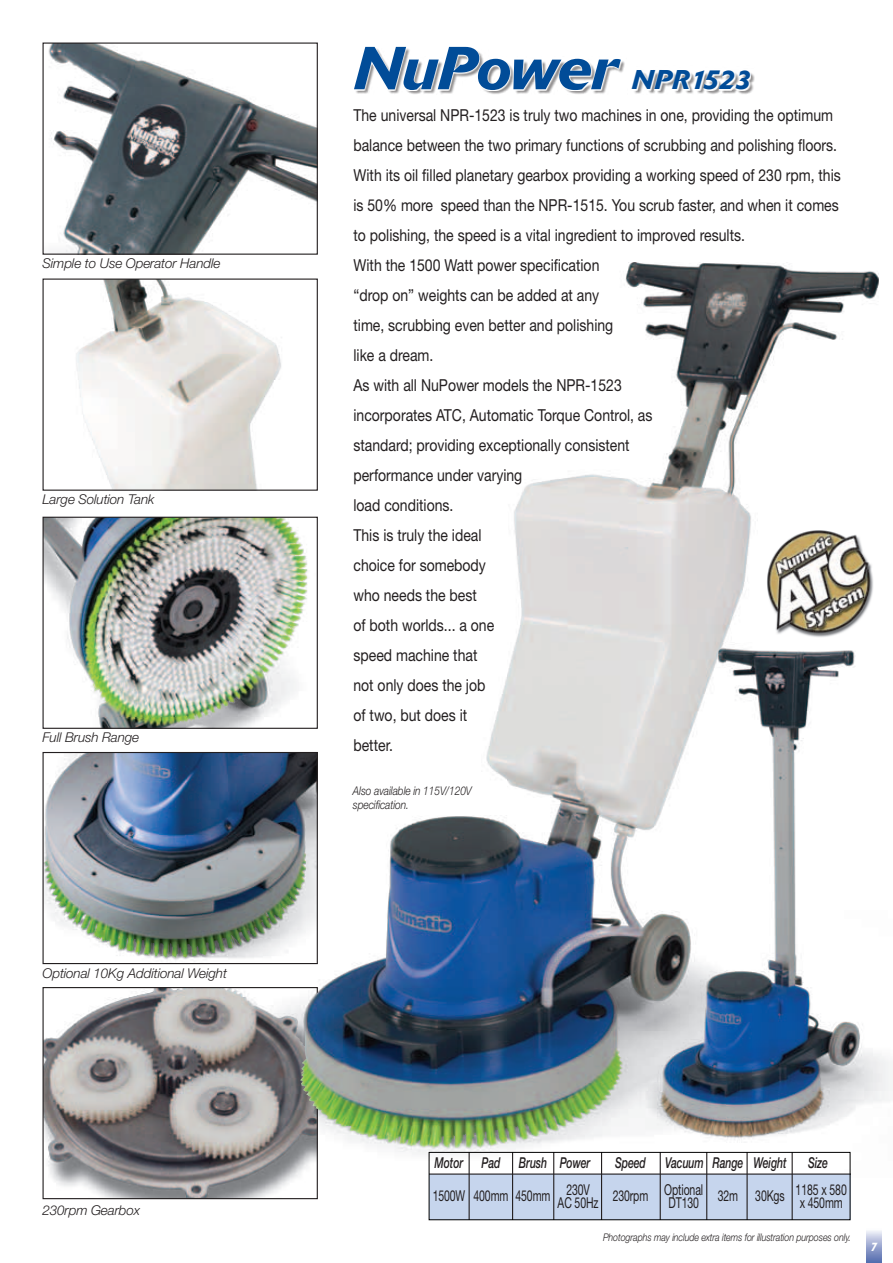
<style>
.page{position:relative;width:893px;height:1263px;background:#fff}
.page>*{position:absolute;margin:0;border:0;box-sizing:border-box;transform-origin:0 0}
.t1{font:italic 500 60px "Delta Jaeger";letter-spacing:-.01em;color:#014c98}
.t2{font:italic 500 27px "Delta Jaeger";letter-spacing:-.02em;color:#014c98}
.t3{font:16.5px/30px "Helvetica Neue LT Std";color:#231f20;scale:.85 1}
.t4{font:15px/13.5px "Helvetica Neue LT Std";letter-spacing:-.01em;color:#231f20;scale:.7 1}
.t5{font:italic 500 15px "Helvetica Neue LT Std";letter-spacing:-.01em;color:#231f20;scale:.7 1}
.t6{font:italic 300 13.5px "Helvetica Neue LT Std";letter-spacing:-.01em;color:#231f20}
.t7{font:italic 300 12px/13.5px "Helvetica Neue LT Std";letter-spacing:-.01em;color:#231f20;scale:.85 1}
.t8{font:italic 500 12px "Delta Jaeger";color:#fff;scale:.85 1}
.t9{font:italic 300 10.5px "Helvetica Neue LT Std";letter-spacing:-.01em;color:#231f20;scale:.85 1}
</style>
<div class="page">
<div style="left:866px;top:1229px;width:16px;height:34px;background:linear-gradient(to bottom,#f2f1f9,#526bae)"></div>
<img style="left:240px;top:263px;width:653px;height:915px">
<img style="left:48px;top:45px;width:268px;height:208px">
<img style="left:50px;top:45px;width:23px;height:19px">
<div style="left:43px;top:43px;width:275px;height:212px;border:1px solid #231f20"></div>
<img style="left:76px;top:281px;width:240px;height:208px">
<img style="left:151px;top:281px;width:13px;height:27px">
<div style="left:43px;top:279px;width:275px;height:212px;border:1px solid #231f20"></div>
<img style="left:45px;top:519px;width:271px;height:208px">
<img style="left:83px;top:519px;width:14px;height:28px">
<div style="left:43px;top:517px;width:275px;height:212px;border:1px solid #231f20"></div>
<img style="left:45px;top:754px;width:271px;height:208px">
<img style="left:60px;top:754px;width:26px;height:22px">
<div style="left:43px;top:752px;width:275px;height:212px;border:1px solid #231f20"></div>
<img style="left:45px;top:989px;width:271px;height:208px">
<div style="left:43px;top:987px;width:275px;height:212px;border:1px solid #231f20"></div>
<div style="left:355px;top:49px;width:400px;height:46px;background:#231f20;opacity:.5"></div>
<svg style="left:355px;top:48px;width:395px;height:43px"></svg>
<img style="left:626px;top:262px;width:65px;height:67px">
<div style="left:429px;top:1174px;width:421px;height:46px;background:#c6d5ed"></div>
<hr style="left:429px;top:1173px;width:421px;height:1px;background:#231f20">
<hr style="left:469px;top:1152px;width:1px;height:68px;background:#231f20">
<hr style="left:512px;top:1152px;width:1px;height:68px;background:#231f20">
<hr style="left:553px;top:1152px;width:1px;height:68px;background:#231f20">
<hr style="left:601px;top:1152px;width:1px;height:68px;background:#231f20">
<hr style="left:660px;top:1152px;width:1px;height:68px;background:#231f20">
<hr style="left:706px;top:1152px;width:1px;height:68px;background:#231f20">
<hr style="left:746px;top:1152px;width:2px;height:68px;background:#231f20">
<hr style="left:792px;top:1152px;width:1px;height:68px;background:#231f20">
<div style="left:429px;top:1152px;width:421px;height:68px;border:1px solid #000"></div>
<img style="left:718px;top:649px;width:37px;height:26px">
<img style="left:767px;top:529px;width:109px;height:110px">
<img style="left:785px;top:531px;width:33px;height:12px">
<p class="t6" style="left:43px;top:255px;width:180px">Simple to Use Operator Handle</p>
<p class="t6" style="left:43px;top:491px;width:113px">Large Solution Tank</p>
<p class="t6" style="left:43px;top:729px;width:98px">Full Brush Range</p>
<p class="t6" style="left:43px;top:965px;width:186px">Optional 10Kg Additional Weight</p>
<p class="t6" style="left:43px;top:1202px;width:99px">230rpm Gearbox</p>
<h1 class="t1" style="left:354px;top:32px;width:264px">NuPower</h1>
<h2 class="t2" style="left:632px;top:63px;width:121px">NPR1523</h2>
<p class="t3" style="left:353px;top:100px;width:575px">The universal NPR-1523 is truly two machines in one, providing the optimum balance between the two primary functions of scrubbing and polishing floors.<br>With its oil filled planetary gearbox providing a working speed of 230 rpm, this is 50% more speed than the NPR-1515. You scrub faster, and when it comes to polishing, the speed is a vital ingredient to improved results.<br>With the 1500 Watt power specification<br>“drop on” weights can be added at any<br>time, scrubbing even better and polishing<br>like a dream.<br>As with all NuPower models the NPR-1523<br>incorporates ATC, Automatic Torque Control, as<br>standard; providing exceptionally consistent<br>performance under varying<br>load conditions.<br>This is truly the ideal<br>choice for somebody<br>who needs the best<br>of both worlds... a one<br>speed machine that<br>not only does the job<br>of two, but does it<br>better.</p>
<p class="t7" style="left:353px;top:784px;width:142px">Also available in 115V/120V specification.</p>
<p class="t5" style="left:435px;top:1153px;width:224px">Motor Pad Brush Power</p>
<p class="t5" style="left:615px;top:1153px;width:46px">Speed</p>
<p class="t5" style="left:665px;top:1153px;width:175px">Vacuum Range Weight</p>
<p class="t5" style="left:808px;top:1153px;width:30px">Size</p>
<p class="t4" style="left:433px;top:1188px;width:170px">1500W 400mm 450mm</p>
<p class="t4" style="left:613px;top:1188px;width:52px">230rpm</p>
<p class="t4" style="left:718px;top:1188px;width:97px">32m 30Kgs</p>
<p class="t4" style="left:664px;top:1182px;width:57px">Optional<br>DT130</p>
<p class="t4" style="left:558px;top:1182px;width:60px;text-align:center">230V<br>AC 50Hz</p>
<p class="t4" style="left:796px;top:1182px;width:75px">1185 x 580 x 450mm</p>
<p class="t9" style="left:603px;top:1231px;width:293px">Photographs may include extra items for illustration purposes only.</p>
<p class="t8" style="left:871px;top:1239px;width:9px">7</p>
</div>
